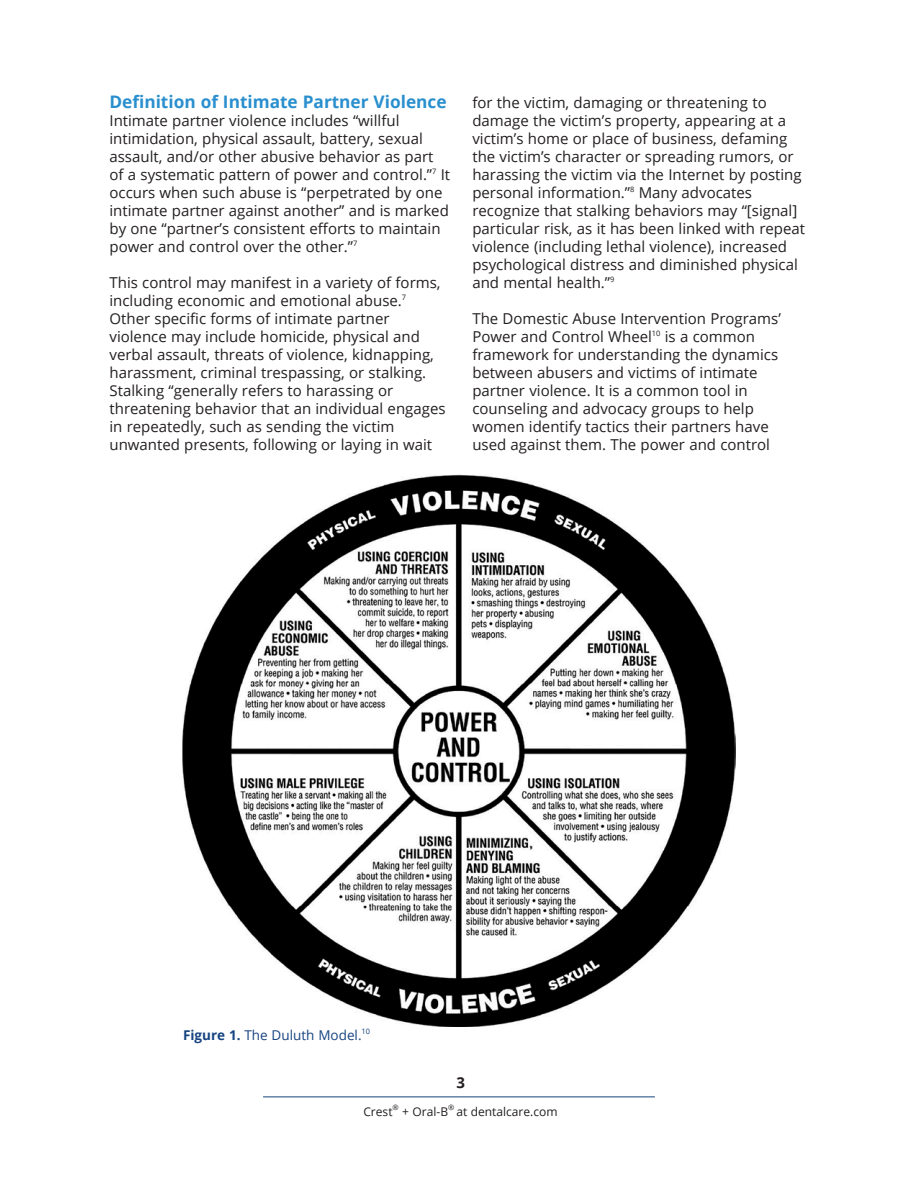
<style>
.page{position:relative;width:918px;height:1188px;background:#fff}
.page>*{position:absolute;margin:0;border:0;box-sizing:border-box;transform-origin:0 0}
.Main_Body{font:700 17.25px "Open Sans";color:#298fce}
.Main_Body-2{font:15px/18px "Open Sans";color:#231f20}
.t1{font:700 15px "Open Sans";color:#231f20}
.Figure{font:13.5px "Open Sans";color:#164481}
.t2{font:12px "Open Sans";color:#231f20}
.t3{font:7.5px "Open Sans";color:#231f20}
.s1{font-weight:700}
</style>
<div class="page">
<hr style="left:263px;top:1096px;width:392px;height:1px;background:#164481">
<img style="left:182px;top:475px;width:554px;height:552px">
<p class="Main_Body" style="left:110px;top:90px;width:339px">Definition of Intimate Partner Violence</p>
<p class="Main_Body-2" style="left:110px;top:111px;width:342px">Intimate partner violence includes “willful intimidation, physical assault, battery, sexual assault, and/or other abusive behavior as part of a systematic pattern of power and control.”<sup>7</sup> It occurs when such abuse is “perpetrated by one intimate partner against another” and is marked by one “partner’s consistent efforts to maintain power and control over the other.”<sup>7</sup></p>
<p class="Main_Body-2" style="left:110px;top:273px;width:338px">This control may manifest in a variety of forms, including economic and emotional abuse.<sup>7<br></sup>Other specific forms of intimate partner violence may include homicide, physical and verbal assault, threats of violence, kidnapping, harassment, criminal trespassing, or stalking.<br>Stalking “generally refers to harassing or threatening behavior that an individual engages in repeatedly, such as sending the victim unwanted presents, following or laying in wait</p>
<p class="Main_Body-2" style="left:472px;top:93px;width:334px">for the victim, damaging or threatening to damage the victim’s property, appearing at a victim’s home or place of business, defaming the victim’s character or spreading rumors, or harassing the victim via the Internet by posting personal information.”<sup>8</sup> Many advocates recognize that stalking behaviors may “[signal] particular risk, as it has been linked with repeat violence (including lethal violence), increased psychological distress and diminished physical and mental health.”<sup>9</sup></p>
<p class="Main_Body-2" style="left:472px;top:309px;width:310px">The Domestic Abuse Intervention Programs’ Power and Control Wheel<sup>10</sup> is a common framework for understanding the dynamics between abusers and victims of intimate partner violence. It is a common tool in counseling and advocacy groups to help women identify tactics their partners have used against them. The power and control</p>
<p class="Figure" style="left:183px;top:1026px;width:189px"><span class="s1">Figure 1.</span> The Duluth Model.<sup>10</sup></p>
<p class="t1" style="left:456px;top:1072px;width:10px">3</p>
<p class="t2" style="left:363px;top:1103px;width:31px">Crest</p>
<p class="t3" style="left:393px;top:1102px;width:8px">®</p>
<p class="t2" style="left:402px;top:1103px;width:47px">+ Oral-B</p>
<p class="t3" style="left:448px;top:1102px;width:8px">®</p>
<p class="t2" style="left:457px;top:1103px;width:103px">at dentalcare.com</p>
</div>
